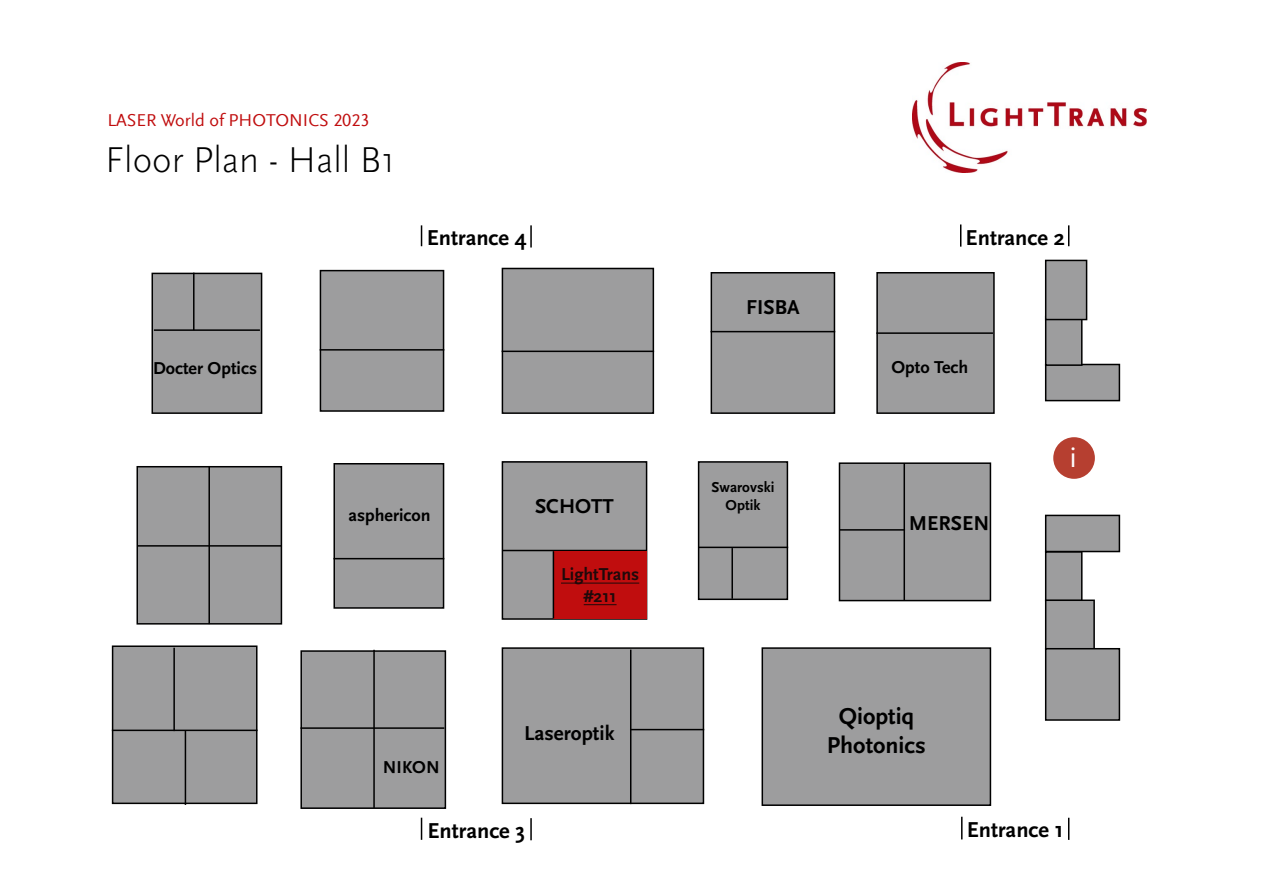
<style>
.page{position:relative;width:1263px;height:893px;background:#fff}
.page>*{position:absolute;margin:0;border:0;box-sizing:border-box;transform-origin:0 0}
.t1{font:300 37.5px "Scala Sans OT";color:#000}
.t2{font:30px "Scala Sans Offc Pro";color:#fff}
.t3{font:700 24px/28.8px "Scala Sans";color:#000;text-align:center}
.t4{font:700 22.5px "Scala Sans";color:#000}
.t5{font:700 21px "Scala Sans";color:#000}
.t6{font:700 18px "Scala Sans";color:#000}
.t7{font:18px "Scala Sans Offc Pro";color:#c00d0e}
.t8{font:700 18px/21.6px "Scala Sans";color:#1f090a;text-align:center}
.t9{font:700 15px/18px "Scala Sans";color:#000;text-align:center}
</style>
<div class="page">
<img style="left:912px;top:63px;width:234px;height:109px">
<div style="left:502px;top:462px;width:145px;height:157px;background:#9d9d9e"></div>
<div style="left:502px;top:461px;width:145px;height:159px;border:2px solid #000"></div>
<div style="left:699px;top:462px;width:88px;height:137px;background:#9d9d9e"></div>
<div style="left:698px;top:461px;width:90px;height:139px;border:2px solid #000"></div>
<div style="left:839px;top:463px;width:151px;height:138px;background:#9d9d9e"></div>
<div style="left:839px;top:462px;width:152px;height:139px;border:2px solid #000"></div>
<div style="left:1046px;top:515px;width:73px;height:36px;background:#9d9d9e"></div>
<div style="left:1045px;top:515px;width:75px;height:37px;border:2px solid #000"></div>
<hr style="left:503px;top:550px;width:143px;height:1px;background:#000">
<div style="left:553px;top:551px;width:93px;height:68px;background:#c00d0e"></div>
<hr style="left:553px;top:551px;width:1px;height:67px;background:#000">
<hr style="left:699px;top:547px;width:89px;height:1px;background:#000">
<hr style="left:731px;top:548px;width:2px;height:51px;background:#000">
<hr style="left:903px;top:463px;width:2px;height:137px;background:#000">
<hr style="left:839px;top:529px;width:66px;height:2px;background:#000">
<hr style="left:561px;top:583px;width:78px;height:1px;background:#1f090a">
<hr style="left:584px;top:604px;width:32px;height:1px;background:#1f090a">
<svg style="left:961px;top:817px;width:1px;height:22px"></svg>
<svg style="left:1068px;top:818px;width:1px;height:22px"></svg>
<div style="left:1053px;top:437px;width:42px;height:42px;background:#b63f30;border-radius:50%"></div>
<svg style="left:960px;top:224px;width:1px;height:23px"></svg>
<svg style="left:1068px;top:225px;width:1px;height:21px"></svg>
<div style="left:1046px;top:552px;width:36px;height:49px;background:#9d9d9e"></div>
<div style="left:1045px;top:551px;width:37px;height:50px;border:2px solid #000"></div>
<div style="left:1046px;top:600px;width:48px;height:49px;background:#9d9d9e"></div>
<div style="left:1045px;top:599px;width:50px;height:51px;border:2px solid #000"></div>
<div style="left:1046px;top:649px;width:73px;height:71px;background:#9d9d9e"></div>
<div style="left:1045px;top:648px;width:75px;height:73px;border:2px solid #000"></div>
<div style="left:1046px;top:364px;width:73px;height:37px;background:#9d9d9e"></div>
<div style="left:1045px;top:364px;width:75px;height:37px;border:2px solid #000"></div>
<div style="left:1046px;top:316px;width:36px;height:49px;background:#9d9d9e"></div>
<div style="left:1045px;top:316px;width:37px;height:50px;border:2px solid #000"></div>
<div style="left:762px;top:648px;width:228px;height:157px;background:#9d9d9e"></div>
<div style="left:761px;top:647px;width:230px;height:159px;border:2px solid #000"></div>
<div style="left:502px;top:648px;width:201px;height:155px;background:#9d9d9e"></div>
<div style="left:502px;top:647px;width:202px;height:157px;border:2px solid #000"></div>
<hr style="left:630px;top:650px;width:1px;height:154px;background:#000">
<hr style="left:630px;top:729px;width:74px;height:1px;background:#000">
<svg style="left:421px;top:818px;width:1px;height:22px"></svg>
<hr style="left:530px;top:818px;width:2px;height:22px;background:#000">
<div style="left:1046px;top:260px;width:40px;height:60px;background:#9d9d9e"></div>
<div style="left:1045px;top:260px;width:42px;height:60px;border:2px solid #000"></div>
<div style="left:502px;top:268px;width:151px;height:145px;background:#9d9d9e"></div>
<div style="left:502px;top:268px;width:152px;height:146px;border:2px solid #000"></div>
<hr style="left:502px;top:351px;width:152px;height:1px;background:#000">
<div style="left:711px;top:273px;width:123px;height:140px;background:#9d9d9e"></div>
<div style="left:711px;top:272px;width:124px;height:142px;border:2px solid #000"></div>
<div style="left:877px;top:273px;width:117px;height:140px;background:#9d9d9e"></div>
<div style="left:876px;top:272px;width:119px;height:142px;border:2px solid #000"></div>
<hr style="left:711px;top:331px;width:124px;height:1px;background:#000">
<hr style="left:876px;top:332px;width:117px;height:2px;background:#000">
<div style="left:334px;top:464px;width:110px;height:144px;background:#9d9d9e"></div>
<div style="left:333px;top:463px;width:111px;height:146px;border:2px solid #000"></div>
<hr style="left:333px;top:558px;width:111px;height:1px;background:#000">
<div style="left:320px;top:271px;width:124px;height:140px;background:#9d9d9e"></div>
<div style="left:320px;top:270px;width:124px;height:142px;border:2px solid #000"></div>
<hr style="left:320px;top:349px;width:124px;height:2px;background:#000">
<div style="left:137px;top:467px;width:144px;height:157px;background:#9d9d9e"></div>
<div style="left:136px;top:466px;width:146px;height:159px;border:2px solid #000"></div>
<div style="left:301px;top:651px;width:144px;height:157px;background:#9d9d9e"></div>
<div style="left:300px;top:650px;width:146px;height:159px;border:2px solid #000"></div>
<div style="left:152px;top:273px;width:110px;height:140px;background:#9d9d9e"></div>
<div style="left:151px;top:273px;width:111px;height:141px;border:2px solid #000"></div>
<div style="left:113px;top:646px;width:144px;height:157px;background:#9d9d9e"></div>
<div style="left:112px;top:645px;width:145px;height:159px;border:2px solid #000"></div>
<hr style="left:154px;top:329px;width:106px;height:2px;background:#000">
<hr style="left:193px;top:273px;width:2px;height:57px;background:#000">
<hr style="left:138px;top:545px;width:143px;height:2px;background:#000">
<hr style="left:208px;top:466px;width:2px;height:158px;background:#000">
<hr style="left:300px;top:727px;width:144px;height:2px;background:#000">
<hr style="left:373px;top:650px;width:2px;height:158px;background:#000">
<hr style="left:112px;top:730px;width:145px;height:1px;background:#000">
<hr style="left:173px;top:648px;width:2px;height:83px;background:#000">
<hr style="left:185px;top:731px;width:1px;height:74px;background:#000">
<hr style="left:530px;top:225px;width:2px;height:23px;background:#000">
<svg style="left:421px;top:225px;width:1px;height:21px"></svg>
<p class="t7" style="left:107px;top:110px;width:263px">LASER World of PHOTONICS 2023</p>
<h1 class="t1" style="left:105px;top:140px;width:292px">Floor Plan - Hall B1</h1>
<p class="t4" style="left:427px;top:226px;width:101px">Entrance 4</p>
<p class="t6" style="left:153px;top:358px;width:106px">Docter Optics</p>
<p class="t6" style="left:348px;top:505px;width:84px">asphericon</p>
<p class="t5" style="left:535px;top:495px;width:80px">SCHOTT</p>
<p class="t8" style="left:561px;top:564px;width:80px">LightTrans #211</p>
<p class="t6" style="left:383px;top:757px;width:58px">NIKON</p>
<p class="t5" style="left:524px;top:722px;width:92px">Laseroptik</p>
<p class="t4" style="left:427px;top:818px;width:99px">Entrance 3</p>
<p class="t5" style="left:746px;top:296px;width:55px">FISBA</p>
<p class="t9" style="left:712px;top:478px;width:64px">Swarovski<br>Optik</p>
<p class="t4" style="left:966px;top:225px;width:101px">Entrance 2</p>
<p class="t6" style="left:891px;top:358px;width:78px">Opto Tech</p>
<p class="t5" style="left:909px;top:512px;width:82px">MERSEN</p>
<h2 class="t2" style="left:1069px;top:440px;width:9px">i</h2>
<p class="t3" style="left:827px;top:702px;width:100px">Qioptiq<br>Photonics</p>
<p class="t4" style="left:967px;top:818px;width:98px">Entrance 1</p>
</div>
